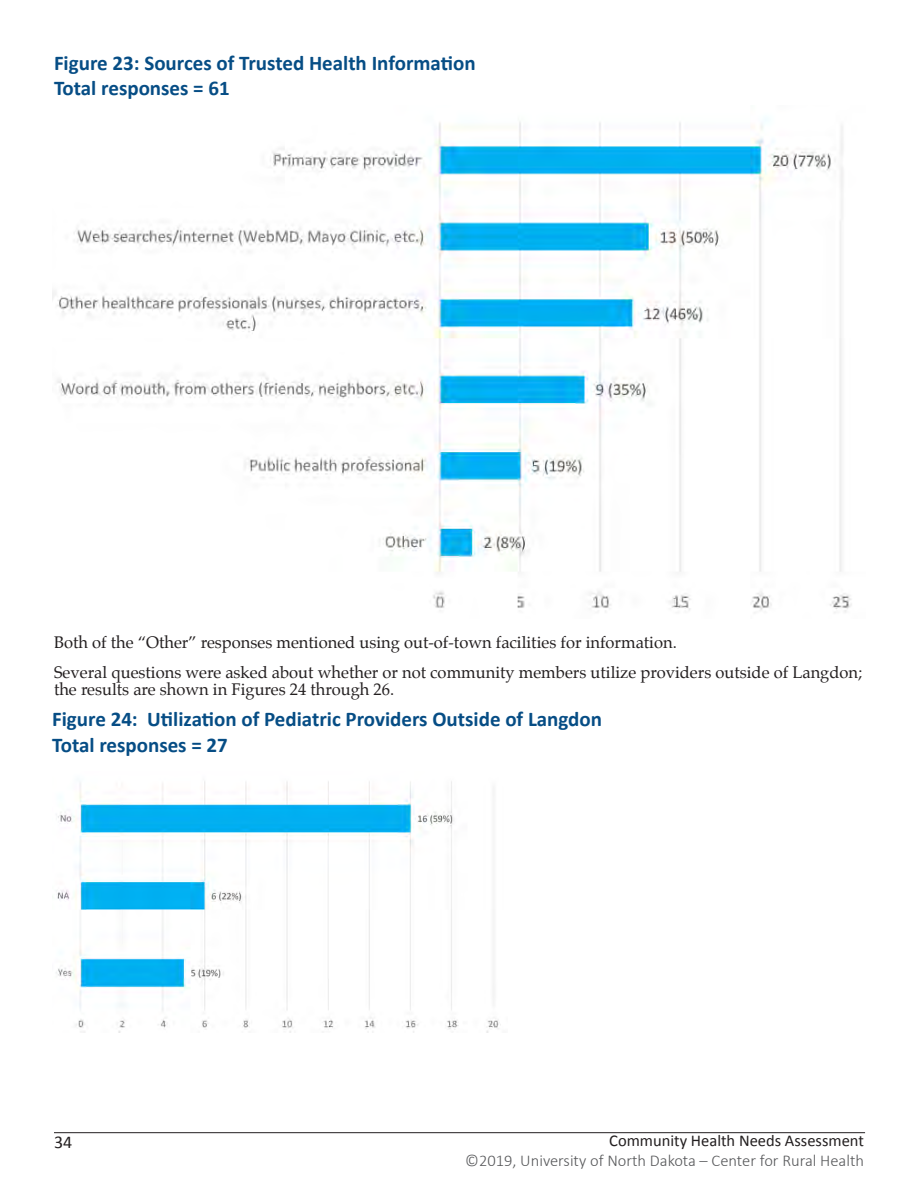
<style>
.page{position:relative;width:918px;height:1188px;background:#fff}
.page>*{position:absolute;margin:0;border:0;box-sizing:border-box;transform-origin:0 0}
.t1{font:700 21px "Calibri";color:#064d85}
.t2{font:18px "Calibri";color:#231f20}
.text{font:16.5px/16.5px "Palatino";color:#231f20}
.t3{font:300 16.5px "Calibri";color:#57585a}
.t4{font:16.5px "Calibri";color:#231f20}
</style>
<div class="page">
<hr style="left:54px;top:1132px;width:811px;height:1px;background:#231f20">
<img style="left:52px;top:118px;width:800px;height:495px">
<img style="left:56px;top:781px;width:445px;height:251px">
<p class="t1" style="left:54px;top:49px;width:423px">Figure 23: Sources of Trusted Health Information</p>
<p class="t1" style="left:54px;top:75px;width:177px">Total responses = 61</p>
<p class="text" style="left:54px;top:634px;width:624px">Both of the “Other” responses mentioned using out-of-town facilities for information.</p>
<p class="text" style="left:54px;top:664px;width:810px">Several questions were asked about whether or not community members utilize providers outside of Langdon; the results are shown in Figures 24 through 26.</p>
<p class="t1" style="left:52px;top:706px;width:551px">Figure 24: Utilization of Pediatric Providers Outside of Langdon</p>
<p class="t1" style="left:52px;top:731px;width:177px">Total responses = 27</p>
<p class="t2" style="left:54px;top:1130px;width:20px">34</p>
<p class="t4" style="left:609px;top:1130px;width:256px">Community Health Needs Assessment</p>
<p class="t3" style="left:465px;top:1150px;width:400px">©2019, University of North Dakota – Center for Rural Health</p>
</div>
